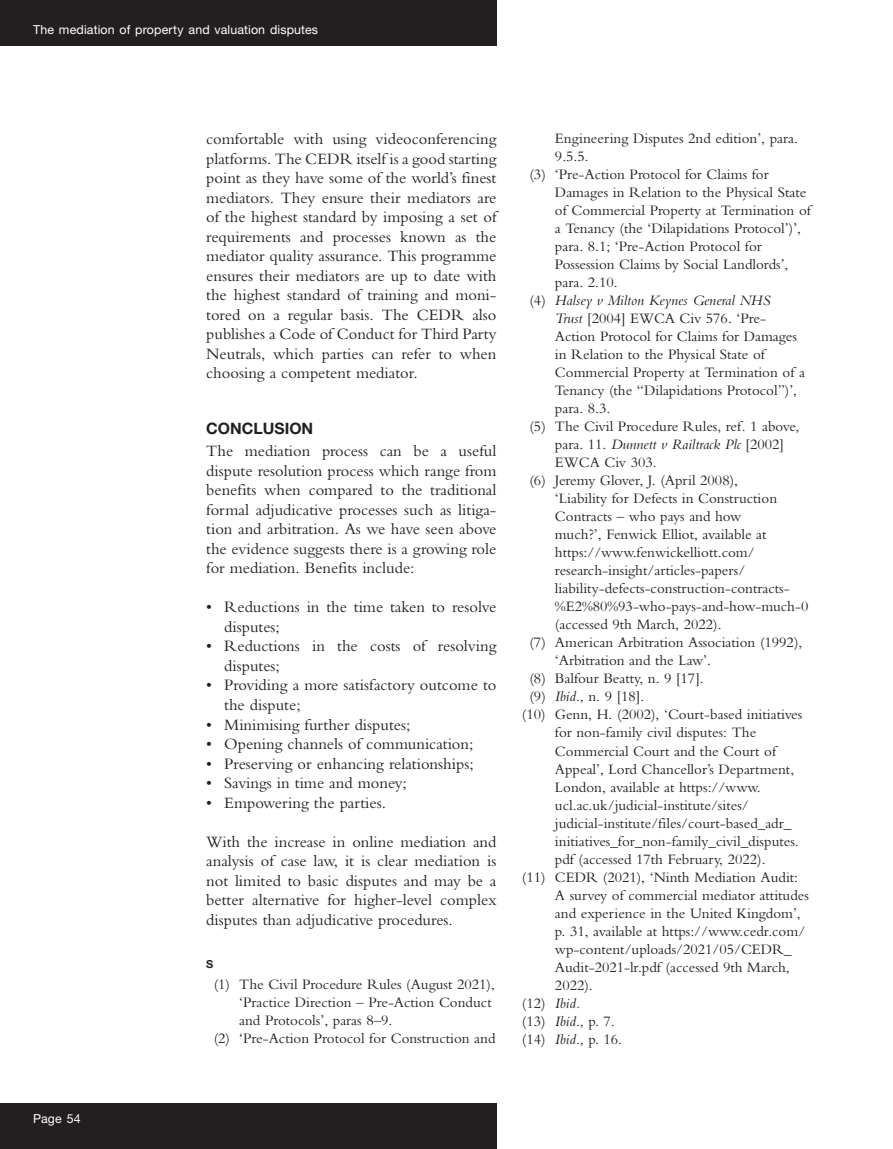
<style>
.page{position:relative;width:893px;height:1149px;background:#fff}
.page>*{position:absolute;margin:0;border:0;box-sizing:border-box;transform-origin:0 0}
.text{font:16.5px/19.5px "Bembo MT Pro";color:#231f20;text-align:justify}
.a_head{font:700 15.75px "Helvetica Neue LT Pro";color:#231f20}
.notes_refs__1fig{font:15px/18px "Bembo MT Pro";color:#231f20}
.notes_refs{font:15px/18px "Bembo MT Pro";color:#231f20}
.notes_refs-2{font:italic 15px "Bembo MT Pro";color:#231f20}
.t1{font:12.3px "Helvetica Neue LT Pro";letter-spacing:.01em;color:#fff}
.notes_refs_acks_head{font:700 10.95px "Helvetica Neue LT Pro";color:#231f20}
.s1{font-style:italic}
.s2{font-style:normal}
</style>
<div class="page">
<div style="left:0;top:0;width:496px;height:46px;background:#231f20"></div>
<div style="left:0;top:1103px;width:496px;height:45px;background:#231f20"></div>
<p class="t1" style="left:33px;top:22px;width:286px">The mediation of property and valuation disputes</p>
<p class="t1" style="left:33px;top:1110px;width:49px">Page 54</p>
<p class="text" style="left:206px;top:129px;width:292px">comfortable with using videoconferencing platforms. The CEDR itself is a good starting point as they have some of the world’s finest mediators. They ensure their mediators are of the highest standard by imposing a set of requirements and processes known as the mediator quality assurance. This programme ensures their mediators are up to date with the highest standard of training and moni&shy;tored on a regular basis. The CEDR also publishes a Code of Conduct for Third Party Neutrals, which parties can refer to when choosing a competent mediator.</p>
<p class="a_head" style="left:206px;top:418px;width:109px">CONCLUSION</p>
<p class="text" style="left:206px;top:441px;width:292px">The mediation process can be a useful dispute resolution process which range from benefits when compared to the traditional formal adjudicative processes such as litiga&shy;tion and arbitration. As we have seen above the evidence suggests there is a growing role for mediation. Benefits include:</p>
<p class="text" style="left:224px;top:597px;width:274px;text-indent:-18px">• Reductions in the time taken to resolve disputes;</p>
<p class="text" style="left:224px;top:636px;width:274px;text-indent:-18px">• Reductions in the costs of resolving disputes;</p>
<p class="text" style="left:224px;top:675px;width:274px;text-indent:-18px">• Providing a more satisfactory outcome to the dispute;</p>
<p class="text" style="left:206px;top:714px;width:206px">• Minimising further disputes;</p>
<p class="text" style="left:206px;top:733px;width:269px">• Opening channels of communication;</p>
<p class="text" style="left:206px;top:753px;width:269px">• Preserving or enhancing relationships;</p>
<p class="text" style="left:206px;top:772px;width:202px">• Savings in time and money;</p>
<p class="text" style="left:206px;top:792px;width:181px">• Empowering the parties.</p>
<p class="text" style="left:206px;top:831px;width:292px">With the increase in online mediation and analysis of case law, it is clear mediation is not limited to basic disputes and may be a better alternative for higher-level complex disputes than adjudicative procedures.</p>
<p class="notes_refs_acks_head" style="left:206px;top:957px;width:9px">s</p>
<p class="notes_refs__1fig" style="left:239px;top:975px;width:257px;text-indent:-26px">(1) The Civil Procedure Rules (August 2021), ‘Practice Direction – Pre-Action Conduct and Protocols’, paras 8–9.</p>
<p class="notes_refs__1fig" style="left:214px;top:1029px;width:283px">(2) ‘Pre-Action Protocol for Construction and</p>
<p class="notes_refs__1fig" style="left:555px;top:129px;width:245px">Engineering Disputes 2nd edition’, para.<br>9.5.5.</p>
<p class="notes_refs__1fig" style="left:555px;top:165px;width:257px;text-indent:-26px">(3) ‘Pre-Action Protocol for Claims for Damages in Relation to the Physical State of Commercial Property at Termination of a Tenancy (the ‘Dilapidations Protocol’)’, para. 8.1; ‘Pre-Action Protocol for Possession Claims by Social Landlords’, para. 2.10.</p>
<p class="notes_refs__1fig" style="left:555px;top:291px;width:251px;text-indent:-26px">(4) <span class="s1">Halsey v Milton Keynes General NHS<br>Trust</span> [2004] EWCA Civ 576. ‘Pre-Action Protocol for Claims for Damages in Relation to the Physical State of Commercial Property at Termination of a Tenancy (the “Dilapidations Protocol”)’, para. 8.3.</p>
<p class="notes_refs__1fig" style="left:555px;top:417px;width:246px;text-indent:-26px">(5) The Civil Procedure Rules, ref. 1 above, para. 11. <span class="s1">Dunnett v Railtrack Plc</span> [2002]<br>EWCA Civ 303.</p>
<p class="notes_refs__1fig" style="left:555px;top:471px;width:255px;text-indent:-26px">(6) Jeremy Glover, J. (April 2008),<br>‘Liability for Defects in Construction Contracts – who pays and how<br>much?’, Fenwick Elliot, available at https://www.fenwickelliott.com/ research-insight/articles-papers/ liability-defects-construction-contracts-%E2%80%93-who-pays-and-how-much-0 (accessed 9th March, 2022).</p>
<p class="notes_refs__1fig" style="left:555px;top:633px;width:249px;text-indent:-26px">(7) American Arbitration Association (1992), ‘Arbitration and the Law’.</p>
<p class="notes_refs__1fig" style="left:529px;top:669px;width:176px">(8) Balfour Beatty, n. 9 [17].</p>
<p class="notes_refs__1fig" style="left:529px;top:687px;width:116px">(9) <span class="s1">Ibid</span>., n. 9 [18].</p>
<p class="notes_refs" style="left:555px;top:705px;width:249px;text-indent:-33px">(10) Genn, H. (2002), ‘Court-based initiatives for non-family civil disputes: The Commercial Court and the Court of Appeal’, Lord Chancellor’s Department, London, available at https://www. ucl.ac.uk/judicial-institute/sites/ judicial-institute/files/court-based_adr_ initiatives_for_non-family_civil_disputes. pdf (accessed 17th February, 2022).</p>
<p class="notes_refs" style="left:555px;top:867px;width:256px;text-indent:-33px">(11) CEDR (2021), ‘Ninth Mediation Audit:<br>A survey of commercial mediator attitudes and experience in the United Kingdom’, p. 31, available at https://www.cedr.com/ wp-content/uploads/2021/05/CEDR_ Audit-2021-lr.pdf (accessed 9th March, 2022).</p>
<p class="notes_refs-2" style="left:522px;top:993px;width:60px"><span class="s2">(12)</span> Ibid.</p>
<p class="notes_refs" style="left:522px;top:1011px;width:94px">(13) <span class="s1">Ibid</span>., p. 7.</p>
<p class="notes_refs" style="left:522px;top:1029px;width:102px">(14) <span class="s1">Ibid</span>., p. 16.</p>
</div>
